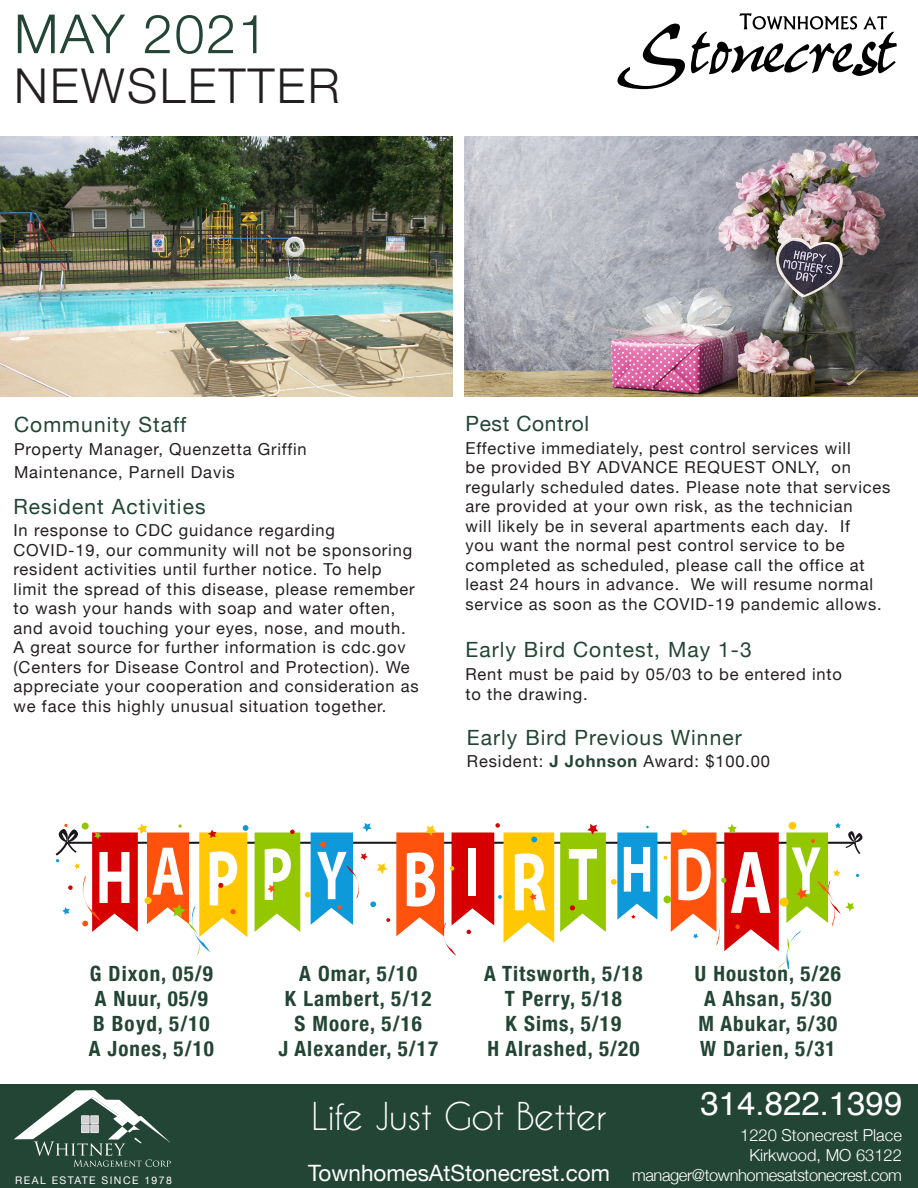
<style>
.page{position:relative;width:918px;height:1188px;background:#fff}
.page>*{position:absolute;margin:0;border:0;box-sizing:border-box;transform-origin:0 0}
.t1{font:300 54px "Helvetica Neue";letter-spacing:.03em;color:#234536}
.t2{font:300 48px "Helvetica Neue";letter-spacing:.05em;color:#231f20}
.t3{font:36px "Caviar Dreams";letter-spacing:-.02em;color:#fff}
.t4{font:33px "Helvetica";color:#fff}
.t5{font:22.5px "Helvetica Neue";color:#fff}
.t6{font:700 condensed 21px/24.8px "Helvetica Neue";letter-spacing:.05em;color:#234536}
.t7{font:21px "Helvetica Neue";letter-spacing:.05em;color:#234536}
.t8{font:21px "Helvetica Neue";letter-spacing:.03em;color:#234536}
.t9{font:16.5px/19.5px "Helvetica Neue";letter-spacing:.05em;color:#231f20}
.t10{font:300 16.5px "Helvetica Neue";color:#fff}
.t11{font:300 16.5px "Helvetica Neue";letter-spacing:-.02em;color:#fff}
.t12{font:10.5px "Helvetica Neue";letter-spacing:.14em;color:#fff}
.s1{font-weight:700;color:#234536}
</style>
<div class="page">
<div style="left:0;top:1085px;width:918px;height:103px;background:#234536"></div>
<svg style="left:617px;top:24px;width:68px;height:65px"></svg>
<svg style="left:691px;top:14px;width:206px;height:62px"></svg>
<img style="left:0;top:137px;width:452px;height:259px">
<svg style="left:14px;top:1090px;width:157px;height:77px"></svg>
<div style="left:81px;top:1125px;width:8px;height:8px;border:1px solid #aaa9a9"></div>
<div style="left:82px;top:1125px;width:7px;height:8px;border:1px solid #f1f1f1"></div>
<div style="left:82px;top:1125px;width:7px;height:7px;background:#d1d1d1"></div>
<div style="left:91px;top:1125px;width:7px;height:8px;border:1px solid #f1f1f1"></div>
<div style="left:91px;top:1125px;width:7px;height:7px;background:#d1d1d1"></div>
<div style="left:91px;top:1116px;width:7px;height:8px;border:1px solid #aaa9a9"></div>
<div style="left:91px;top:1116px;width:7px;height:7px;background:#d1d1d1"></div>
<div style="left:81px;top:1116px;width:8px;height:8px;border:1px solid #aaa9a9"></div>
<div style="left:82px;top:1116px;width:7px;height:7px;background:#d1d1d1"></div>
<hr style="left:66px;top:842px;width:790px;height:2px;background:#1a171b">
<div style="left:789px;top:822px;width:7px;height:8px;background:#ffca0d;border-radius:50%"></div>
<svg style="left:560px;top:824px;width:97px;height:108px"></svg>
<svg style="left:56px;top:823px;width:192px;height:132px"></svg>
<svg style="left:255px;top:823px;width:135px;height:109px"></svg>
<svg style="left:664px;top:823px;width:199px;height:145px"></svg>
<svg style="left:396px;top:823px;width:158px;height:133px"></svg>
<img style="left:464px;top:137px;width:454px;height:259px">
<p class="t1" style="left:14px;top:-10px;width:255px">MAY 2021</p>
<p class="t2" style="left:14px;top:47px;width:327px">NEWSLETTER</p>
<p class="t7" style="left:14px;top:409px;width:174px">Community Staff</p>
<p class="t9" style="left:14px;top:440px;width:294px">Property Manager, Quenzetta Griffin</p>
<p class="t9" style="left:14px;top:463px;width:222px">Maintenance, Parnell Davis</p>
<p class="t7" style="left:14px;top:491px;width:193px">Resident Activities</p>
<p class="t9" style="left:14px;top:522px;width:407px">In response to CDC guidance regarding COVID-19, our community will not be sponsoring resident activities until further notice. To help limit the spread of this disease, please remember to wash your hands with soap and water often, and avoid touching your eyes, nose, and mouth.<br>A great source for further information is cdc.gov (Centers for Disease Control and Protection). We appreciate your cooperation and consideration as we face this highly unusual situation together.</p>
<p class="t8" style="left:465px;top:409px;width:125px">Pest Control</p>
<p class="t9" style="left:465px;top:439px;width:426px">Effective immediately, pest control services will<br>be provided BY ADVANCE REQUEST ONLY, on regularly scheduled dates. Please note that services are provided at your own risk, as the technician<br>will likely be in several apartments each day. If<br>you want the normal pest control service to be completed as scheduled, please call the office at least 24 hours in advance. We will resume normal service as soon as the COVID-19 pandemic allows.</p>
<p class="t7" style="left:465px;top:635px;width:288px">Early Bird Contest, May 1-3</p>
<p class="t9" style="left:465px;top:666px;width:378px">Rent must be paid by 05/03 to be entered into to the drawing.</p>
<p class="t7" style="left:467px;top:723px;width:276px">Early Bird Previous Winner</p>
<p class="t9" style="left:467px;top:753px;width:304px">Resident: <span class="s1">J Johnson</span> Award: $100.00</p>
<p class="t6" style="left:89px;top:960px;width:127px">G Dixon, 05/9<br>A Nuur, 05/9<br>B Boyd, 5/10<br>A Jones, 5/10</p>
<p class="t6" style="left:278px;top:960px;width:161px;text-align:center">A Omar, 5/10<br>K Lambert, 5/12<br>S Moore, 5/16<br>J Alexander, 5/17</p>
<p class="t6" style="left:484px;top:960px;width:160px;text-align:center">A Titsworth, 5/18<br>T Perry, 5/18<br>K Sims, 5/19<br>H Alrashed, 5/20</p>
<p class="t6" style="left:695px;top:960px;width:147px">U Houston, 5/26<br>A Ahsan, 5/30<br>M Abukar, 5/30<br>W Darien, 5/31</p>
<p class="t12" style="left:15px;top:1172px;width:158px">REAL ESTATE SINCE 1978</p>
<p class="t3" style="left:311px;top:1094px;width:297px">Life Just Got Better</p>
<p class="t5" style="left:308px;top:1156px;width:303px">TownhomesAtStonecrest.com</p>
<p class="t4" style="left:701px;top:1078px;width:203px">314.822.1399</p>
<p class="t10" style="left:740px;top:1122px;width:163px">1220 Stonecrest Place</p>
<p class="t10" style="left:749px;top:1142px;width:154px">Kirkwood, MO 63122</p>
<p class="t11" style="left:632px;top:1161px;width:271px">manager@townhomesatstonecrest.com</p>
</div>
